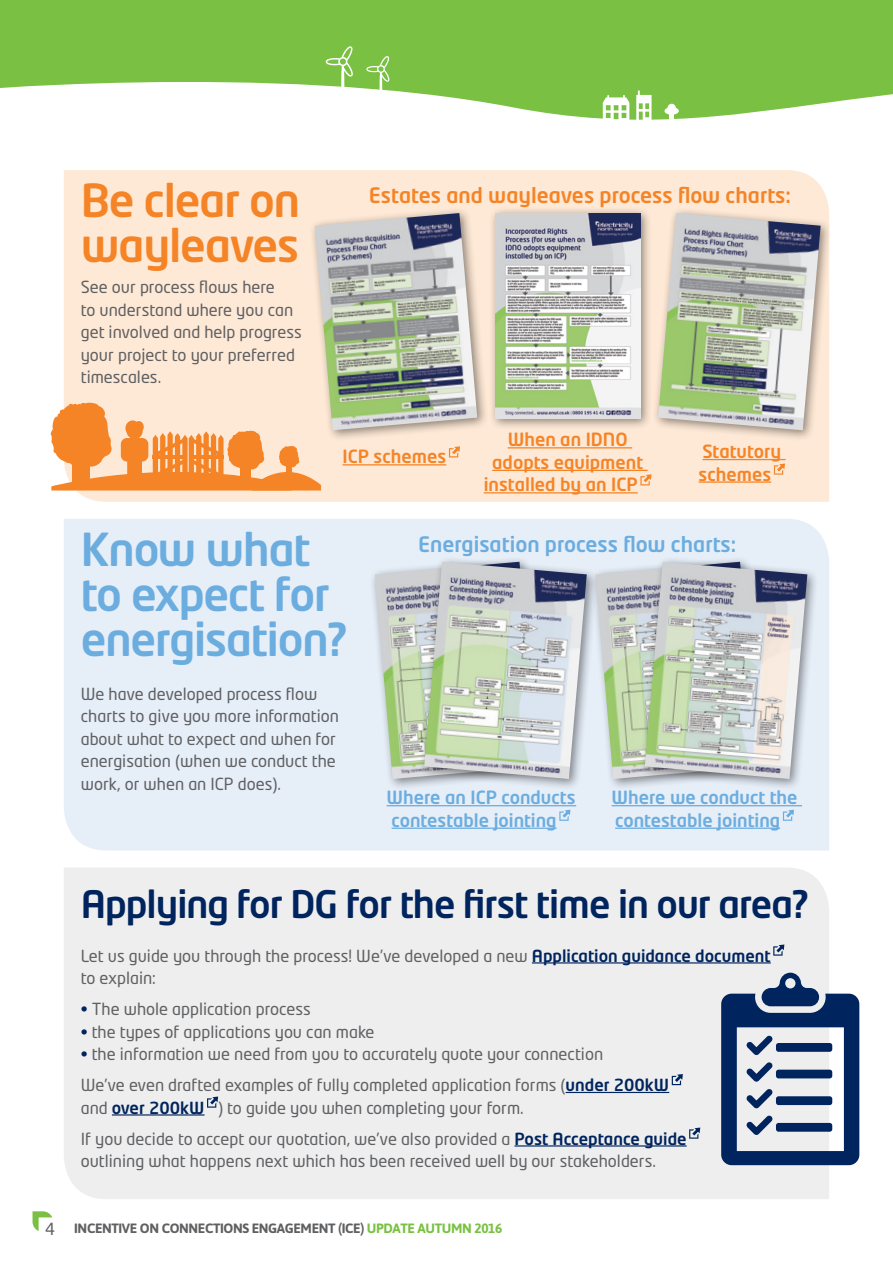
<style>
.page{position:relative;width:893px;height:1263px;background:#fff}
.page>*{position:absolute;margin:0;border:0;box-sizing:border-box;transform-origin:0 0}
.t1{font:500 45px/45px "Neo Tech Std";letter-spacing:-.025em;color:#6caddf}
.t2{font:500 45px/45px "Neo Tech Std";letter-spacing:-.025em;color:#f58427}
.t3{font:500 37.5px "Neo Tech Std";letter-spacing:-.025em;color:#00245d}
.t4{font:500 21px "Neo Tech Std";color:#f58427}
.t5{font:500 21px "Neo Tech Std";color:#6caddf}
.t6{font:500 18px/22.5px "Neo Tech Std";color:#6caddf}
.t7{font:500 18px/22.5px "Neo Tech Std";color:#f58427;text-align:center}
.t8{font:16.5px/22.5px "Neo Tech Std";color:#5f6062}
.t9{font:700 13.5px "Asap";letter-spacing:-.025em;color:#5f6062}
.s1{font-weight:500;color:#00245d}
.s2{color:#00245d}
.s3{font-family:"Neo Tech Std";font-weight:400;font-size:16.5px}
.s4{color:#7ac143}
</style>
<div class="page">
<svg style="left:0;top:0;width:893px;height:120px"></svg>
<svg style="left:326px;top:46px;width:27px;height:43px"></svg>
<svg style="left:366px;top:56px;width:23px;height:36px"></svg>
<svg style="left:636px;top:91px;width:15px;height:29px"></svg>
<svg style="left:664px;top:104px;width:15px;height:16px"></svg>
<svg style="left:603px;top:95px;width:26px;height:25px"></svg>
<div style="left:64px;top:170px;width:765px;height:332px;background:#fee9d6"></div>
<div style="left:64px;top:519px;width:765px;height:331px;background:#e6eef8"></div>
<div style="left:64px;top:868px;width:765px;height:331px;background:#eeeeef"></div>
<svg style="left:51px;top:402px;width:270px;height:88px;background:#f9b57c"></svg>
<hr style="left:532px;top:962px;width:239px;height:1px;background:#00245d">
<hr style="left:566px;top:1092px;width:103px;height:1px;background:#00245d">
<hr style="left:112px;top:1114px;width:93px;height:1px;background:#00245d">
<hr style="left:514px;top:1145px;width:173px;height:1px;background:#00245d">
<svg style="left:773px;top:944px;width:11px;height:12px"></svg>
<svg style="left:672px;top:1074px;width:11px;height:11px"></svg>
<svg style="left:207px;top:1096px;width:11px;height:12px"></svg>
<svg style="left:689px;top:1127px;width:11px;height:12px"></svg>
<hr style="left:508px;top:447px;width:124px;height:1px;background:#f58427">
<hr style="left:492px;top:470px;width:156px;height:1px;background:#f58427">
<hr style="left:484px;top:492px;width:154px;height:1px;background:#f58427">
<svg style="left:640px;top:474px;width:12px;height:11px"></svg>
<hr style="left:703px;top:459px;width:83px;height:1px;background:#f58427">
<hr style="left:699px;top:481px;width:72px;height:2px;background:#f58427">
<svg style="left:774px;top:463px;width:11px;height:12px"></svg>
<hr style="left:343px;top:464px;width:103px;height:1px;background:#f58427">
<svg style="left:449px;top:446px;width:11px;height:11px"></svg>
<hr style="left:387px;top:805px;width:189px;height:1px;background:#6caddf">
<hr style="left:392px;top:827px;width:165px;height:2px;background:#6caddf">
<svg style="left:559px;top:810px;width:11px;height:11px"></svg>
<hr style="left:612px;top:805px;width:190px;height:1px;background:#6caddf">
<hr style="left:615px;top:827px;width:165px;height:2px;background:#6caddf">
<svg style="left:783px;top:810px;width:11px;height:11px"></svg>
<div style="left:309px;top:207px;width:180px;height:235px;background:#000;opacity:.45"></div>
<img style="left:315px;top:213px;width:162px;height:217px">
<div style="left:489px;top:206px;width:163px;height:225px;background:#000;opacity:.45"></div>
<img style="left:495px;top:213px;width:145px;height:205px">
<div style="left:653px;top:207px;width:180px;height:235px;background:#000;opacity:.45"></div>
<img style="left:658px;top:213px;width:163px;height:217px">
<svg style="left:721px;top:973px;width:138px;height:192px;background:#7f90ab"></svg>
<div style="left:776px;top:1123px;width:56px;height:9px;background:#00245d;border-radius:3px"></div>
<div style="left:369px;top:556px;width:180px;height:235px;background:#000;opacity:.45"></div>
<img style="left:375px;top:562px;width:44px;height:217px">
<div style="left:419px;top:556px;width:180px;height:235px;background:#000;opacity:.45"></div>
<img style="left:424px;top:562px;width:163px;height:217px">
<div style="left:590px;top:556px;width:180px;height:235px;background:#000;opacity:.45"></div>
<img style="left:595px;top:562px;width:44px;height:217px">
<div style="left:639px;top:556px;width:180px;height:235px;background:#000;opacity:.45"></div>
<img style="left:645px;top:562px;width:162px;height:217px">
<svg style="left:33px;top:1211px;width:19px;height:20px"></svg>
<h1 class="t2" style="left:81px;top:177px;width:221px">Be clear on wayleaves</h1>
<p class="t8" style="left:81px;top:276px;width:222px">See our process flows here<br>to understand where you can get involved and help progress your project to your preferred timescales.</p>
<p class="t4" style="left:369px;top:182px;width:424px">Estates and wayleaves process flow charts:</p>
<p class="t7" style="left:343px;top:445px;width:105px">ICP schemes</p>
<p class="t7" style="left:484px;top:428px;width:161px">When an IDNO adopts equipment installed by an ICP</p>
<p class="t7" style="left:699px;top:440px;width:84px;text-align:left">Statutory schemes</p>
<h1 class="t1" style="left:81px;top:526px;width:268px">Know what to expect for energisation?</h1>
<p class="t8" style="left:81px;top:682px;width:260px">We have developed process flow charts to give you more information about what to expect and when for energisation (when we conduct the work, or when an ICP does).</p>
<p class="t5" style="left:418px;top:531px;width:320px">Energisation process flow charts:</p>
<p class="t6" style="left:387px;top:786px;width:190px">Where an ICP conducts contestable jointing</p>
<p class="t6" style="left:612px;top:786px;width:187px">Where we conduct the contestable jointing</p>
<h2 class="t3" style="left:81px;top:880px;width:729px">Applying for DG for the first time in our area?</h2>
<p class="t8" style="left:81px;top:944px;width:691px">Let us guide you through the process! We’ve developed a new <span class="s1">Application guidance document </span>to explain:</p>
<p class="t8" style="left:81px;top:997px;width:232px"><span class="s2">•</span> The whole application process</p>
<p class="t8" style="left:81px;top:1020px;width:295px"><span class="s2">•</span> the types of applications you can make</p>
<p class="t8" style="left:81px;top:1038px;width:590px;line-height:31px"><span class="s2">•</span> the information we need from you to accurately quote your connection<br>We’ve even drafted examples of fully completed application forms (<span class="s1">under 200kW</span></p>
<p class="t8" style="left:81px;top:1092px;width:607px;line-height:31px">and <span class="s1">over 200kW</span> ) to guide you when completing your form.<br>If you decide to accept our quotation, we’ve also provided a <span class="s1">Post Acceptance guide</span></p>
<p class="t8" style="left:81px;top:1149px;width:577px">outlining what happens next which has been received well by our stakeholders.</p>
<p class="t9" style="left:45px;top:1220px;width:459px"><span class="s3">4</span> INCENTIVE ON CONNECTIONS ENGAGEMENT (ICE) <span class="s4">UPDATE AUTUMN 2016</span></p>
</div>
